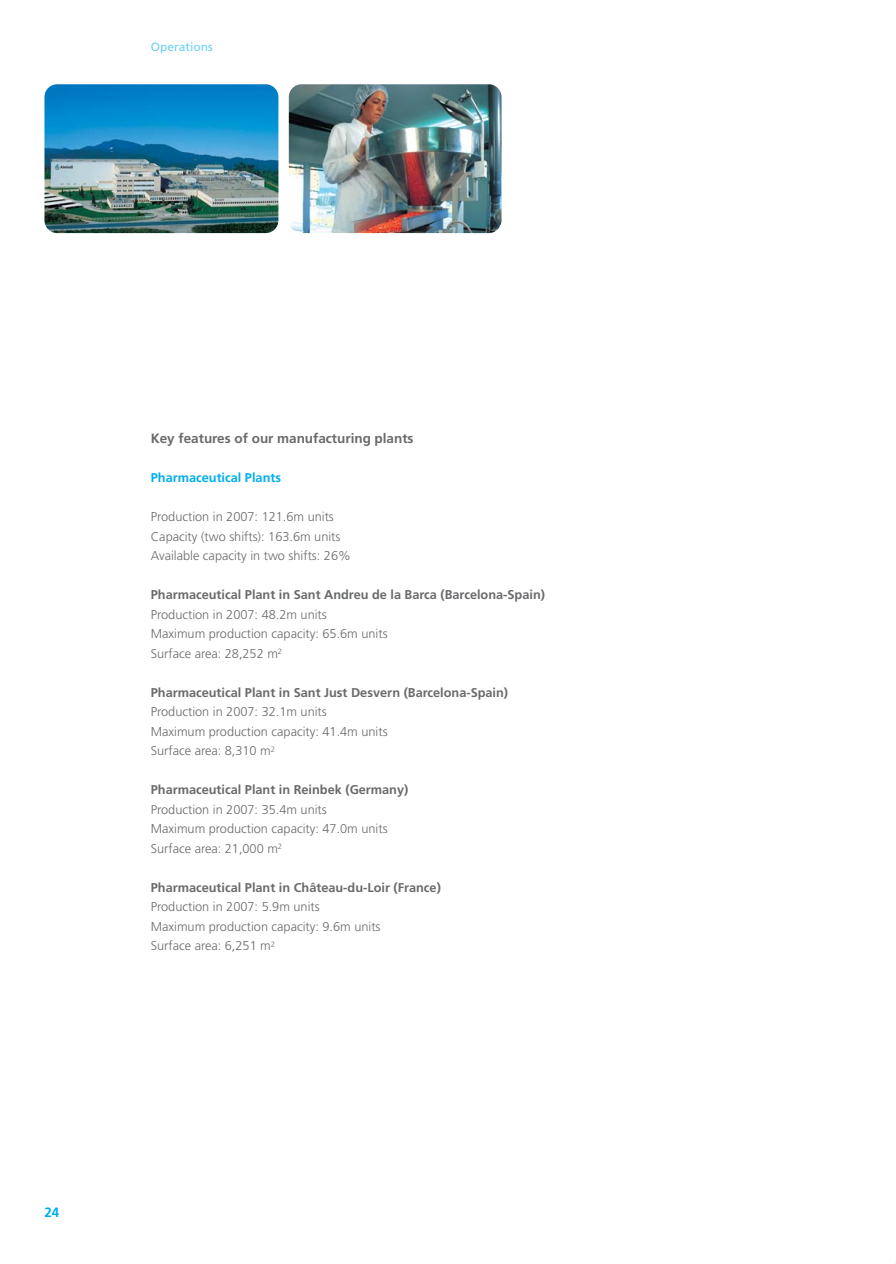
<style>
.page{position:relative;width:896px;height:1264px;background:#fff}
.page>*{position:absolute;margin:0;border:0;box-sizing:border-box;transform-origin:0 0}
.t1{font:700 13.5px "Frutiger";color:#696a6c}
.t2{font:700 13.5px "Frutiger";color:#00aeef}
.t3{font:300 12.75px/19.5px "Frutiger";color:#696a6c}
.t4{font:700 12.75px "Frutiger";color:#696a6c}
.t5{font:700 12.75px "Frutiger";color:#00aeef}
.t6{font:12px "Frutiger";color:#6dcff6}
</style>
<div class="page">
<img style="left:44px;top:84px;width:234px;height:149px;border-radius:13px">
<img style="left:289px;top:84px;width:212px;height:149px;border-radius:13px">
<p class="t6" style="left:151px;top:41px;width:63px">Operations</p>
<p class="t1" style="left:151px;top:432px;width:264px">Key features of our manufacturing plants</p>
<p class="t5" style="left:151px;top:472px;width:132px">Pharmaceutical Plants</p>
<p class="t3" style="left:151px;top:508px;width:201px">Production in 2007: 121.6m units<br>Capacity (two shifts): 163.6m units<br>Available capacity in two shifts: 26%</p>
<p class="t4" style="left:151px;top:589px;width:396px">Pharmaceutical Plant in Sant Andreu de la Barca (Barcelona-Spain)</p>
<p class="t3" style="left:151px;top:605px;width:238px">Production in 2007: 48.2m units<br>Maximum production capacity: 65.6m units<br>Surface area: 28,252 m<sup>2</sup></p>
<p class="t4" style="left:151px;top:686px;width:359px">Pharmaceutical Plant in Sant Just Desvern (Barcelona-Spain)</p>
<p class="t3" style="left:151px;top:703px;width:238px">Production in 2007: 32.1m units<br>Maximum production capacity: 41.4m units<br>Surface area: 8,310 m<sup>2</sup></p>
<p class="t4" style="left:151px;top:784px;width:259px">Pharmaceutical Plant in Reinbek (Germany)</p>
<p class="t3" style="left:151px;top:800px;width:238px">Production in 2007: 35.4m units<br>Maximum production capacity: 47.0m units<br>Surface area: 21,000 m<sup>2</sup></p>
<p class="t4" style="left:151px;top:881px;width:291px">Pharmaceutical Plant in Château-du-Loir (France)</p>
<p class="t3" style="left:151px;top:898px;width:231px">Production in 2007: 5.9m units<br>Maximum production capacity: 9.6m units<br>Surface area: 6,251 m<sup>2</sup></p>
<p class="t2" style="left:44px;top:1206px;width:16px">24</p>
</div>
